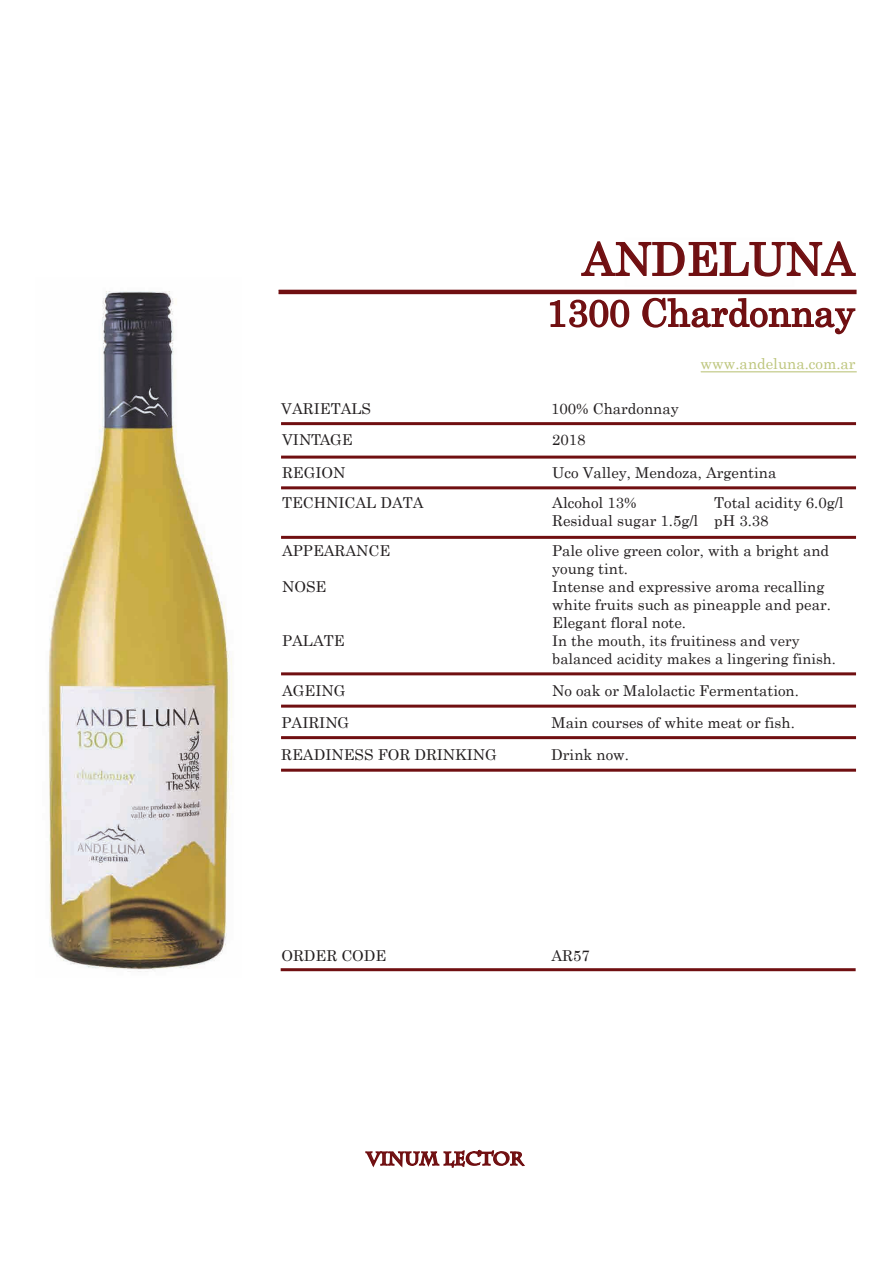
<style>
.page{position:relative;width:893px;height:1263px;background:#fff}
.page>*{position:absolute;margin:0;border:0;box-sizing:border-box;transform-origin:0 0}
.t1{font:45px "Century";color:#700f11}
.t2{font:37.5px "Century";color:#700f11}
.t3{font:700 18px "Charlemagne Std";color:#700f11}
.t4{font:15px/18px "Century";color:#231f20}
.t5{font:15px "Century";color:#bdc57c}
.t6{font:14.7px/17.7px "Century";color:#231f20}
</style>
<div class="page">
<hr style="left:278px;top:290px;width:579px;height:4px;background:#700f11">
<div style="left:281px;top:456px;width:575px;height:3px;border:2px solid #700f11"></div>
<div style="left:281px;top:486px;width:575px;height:3px;border:2px solid #700f11"></div>
<div style="left:281px;top:672px;width:575px;height:3px;border:2px solid #700f11"></div>
<div style="left:281px;top:705px;width:575px;height:3px;border:2px solid #700f11"></div>
<div style="left:281px;top:736px;width:575px;height:3px;border:2px solid #700f11"></div>
<div style="left:281px;top:769px;width:575px;height:3px;border:2px solid #700f11"></div>
<svg style="left:549px;top:299px;width:81px;height:29px"></svg>
<svg style="left:642px;top:297px;width:214px;height:38px"></svg>
<div style="left:281px;top:968px;width:575px;height:3px;border:2px solid #700f11"></div>
<svg style="left:581px;top:240px;width:275px;height:37px"></svg>
<div style="left:281px;top:422px;width:575px;height:3px;border:2px solid #700f11"></div>
<svg style="left:365px;top:1149px;width:160px;height:19px"></svg>
<hr style="left:701px;top:371px;width:156px;height:1px;background:#bdc57c">
<div style="left:281px;top:536px;width:575px;height:3px;border:2px solid #700f11"></div>
<img style="left:48px;top:291px;width:184px;height:681px">
<h1 class="t1" style="left:582px;top:221px;width:274px">ANDELUNA</h1>
<h2 class="t2" style="left:547px;top:281px;width:310px">1300 Chardonnay</h2>
<p class="t4" style="left:281px;top:398px;width:91px">VARIETALS</p>
<p class="t4" style="left:551px;top:398px;width:129px">100% Chardonnay</p>
<p class="t5" style="left:700px;top:351px;width:157px">www.andeluna.com.ar</p>
<p class="t4" style="left:282px;top:429px;width:72px">VINTAGE</p>
<p class="t4" style="left:552px;top:429px;width:35px">2018</p>
<p class="t4" style="left:282px;top:462px;width:65px">REGION</p>
<p class="t4" style="left:552px;top:462px;width:226px">Uco Valley, Mendoza, Argentina</p>
<p class="t4" style="left:282px;top:492px;width:143px">TECHNICAL DATA</p>
<p class="t4" style="left:552px;top:492px;width:86px">Alcohol 13%</p>
<p class="t4" style="left:552px;top:492px;width:293px;text-indent:162px">Total acidity 6.0g/l<br>Residual sugar 1.5g/l pH 3.38</p>
<p class="t4" style="left:282px;top:540px;width:110px">APPEARANCE</p>
<p class="t4" style="left:552px;top:540px;width:278px">Pale olive green color, with a bright and young tint.</p>
<p class="t4" style="left:282px;top:576px;width:46px">NOSE</p>
<p class="t4" style="left:552px;top:576px;width:280px">Intense and expressive aroma recalling white fruits such as pineapple and pear.<br>Elegant floral note.</p>
<p class="t4" style="left:282px;top:630px;width:64px">PALATE</p>
<p class="t6" style="left:552px;top:631px;width:285px">In the mouth, its fruitiness and very balanced acidity makes a lingering finish.</p>
<p class="t4" style="left:282px;top:680px;width:65px">AGEING</p>
<p class="t4" style="left:552px;top:680px;width:248px">No oak or Malolactic Fermentation.</p>
<p class="t4" style="left:281px;top:713px;width:69px">PAIRING</p>
<p class="t4" style="left:552px;top:713px;width:245px">Main courses of white meat or fish.</p>
<p class="t4" style="left:281px;top:744px;width:217px">READINESS FOR DRINKING</p>
<p class="t4" style="left:551px;top:744px;width:79px">Drink now.</p>
<p class="t4" style="left:281px;top:945px;width:106px">ORDER CODE</p>
<p class="t4" style="left:551px;top:945px;width:40px">AR57</p>
<p class="t3" style="left:367px;top:1148px;width:158px">VINUM LECTOR</p>
</div>
